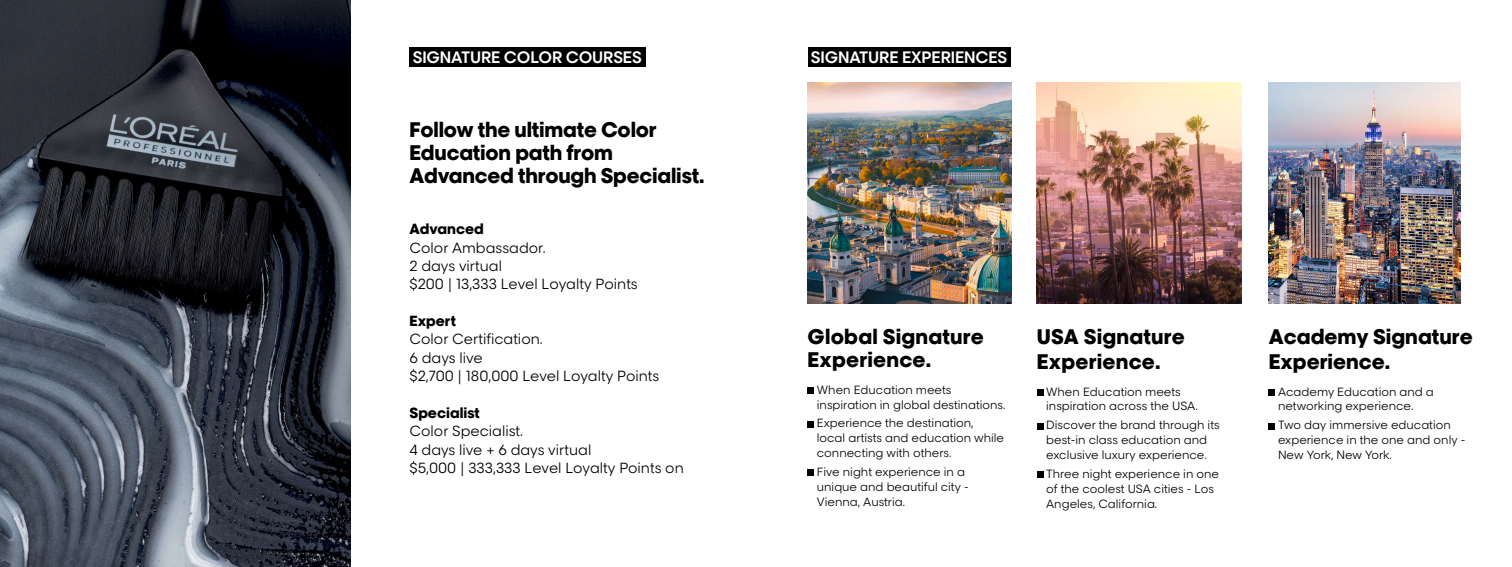
<style>
.page{position:relative;width:1512px;height:567px;background:#fff}
.page>*{position:absolute;margin:0;border:0;box-sizing:border-box;transform-origin:0 0}
.t1{font:20.12px/22.8px "LOREAL PRO 5 Bold";color:#000}
.t2{font:700 15.75px "LOREAL PRO 4 Semi";letter-spacing:-.01em;color:#fff}
.t3{font:14px/18.4px "LOREAL PRO 2 Book";color:#000}
.t4{font:14px "LOREAL PRO 5 Bold";color:#000}
.t5{font:11.38px/14.9px "LOREAL PRO 2 Book";color:#000}
</style>
<div class="page">
<img style="left:1037px;top:83px;width:204px;height:220px">
<img style="left:808px;top:83px;width:204px;height:220px">
<img style="left:1269px;top:83px;width:191px;height:220px">
<svg style="left:808px;top:388px;width:6px;height:6px"></svg>
<svg style="left:808px;top:421px;width:6px;height:6px"></svg>
<svg style="left:808px;top:470px;width:6px;height:6px"></svg>
<div style="left:1037px;top:389px;width:6px;height:7px;background:#000"></div>
<svg style="left:1037px;top:423px;width:6px;height:6px"></svg>
<svg style="left:1037px;top:472px;width:6px;height:6px"></svg>
<div style="left:1269px;top:389px;width:6px;height:7px;background:#000"></div>
<svg style="left:1269px;top:423px;width:6px;height:6px"></svg>
<div style="left:808px;top:48px;width:203px;height:19px;background:#000"></div>
<div style="left:410px;top:48px;width:236px;height:19px;background:#000"></div>
<img style="left:0;top:0;width:351px;height:567px">
<h2 class="t2" style="left:413px;top:45px;width:230px">SIGNATURE COLOR COURSES</h2>
<h2 class="t2" style="left:811px;top:45px;width:198px">SIGNATURE EXPERIENCES</h2>
<h1 class="t1" style="left:410px;top:117px;width:296px">Follow the ultimate Color<br>Education path from<br>Advanced through Specialist.</h1>
<p class="t4" style="left:410px;top:218px;width:76px">Advanced</p>
<p class="t3" style="left:410px;top:237px;width:230px">Color Ambassador.<br>2 days virtual<br>$200 | 13,333 Level Loyalty Points</p>
<p class="t4" style="left:410px;top:310px;width:48px">Expert</p>
<p class="t3" style="left:410px;top:329px;width:251px">Color Certification.<br>6 days live<br>$2,700 | 180,000 Level Loyalty Points</p>
<p class="t4" style="left:410px;top:402px;width:72px">Specialist</p>
<p class="t3" style="left:410px;top:421px;width:276px">Color Specialist.<br>4 days live + 6 days virtual<br>$5,000 | 333,333 Level Loyalty Points on</p>
<h1 class="t1" style="left:808px;top:324px;width:178px">Global Signature<br>Experience.</h1>
<p class="t5" style="left:817px;top:382px;width:190px">When Education meets inspiration in global destinations.</p>
<p class="t5" style="left:817px;top:415px;width:189px">Experience the destination, local artists and education while connecting with others.</p>
<p class="t5" style="left:817px;top:464px;width:153px">Five night experience in a unique and beautiful city -<br>Vienna, Austria.</p>
<h1 class="t1" style="left:1037px;top:323px;width:150px;line-height:24.5px">USA Signature<br>Experience.</h1>
<p class="t5" style="left:1046px;top:383px;width:153px">When Education meets inspiration across the USA.</p>
<p class="t5" style="left:1046px;top:417px;width:175px">Discover the brand through its best-in class education and exclusive luxury experience.</p>
<p class="t5" style="left:1046px;top:466px;width:174px">Three night experience in one of the coolest USA cities - Los<br>Angeles, California.</p>
<h1 class="t1" style="left:1269px;top:323px;width:205px;line-height:24.5px">Academy Signature<br>Experience.</h1>
<p class="t5" style="left:1278px;top:383px;width:157px">Academy Education and a networking experience.</p>
<p class="t5" style="left:1278px;top:417px;width:189px">Two day immersive education experience in the one and only -<br>New York, New York.</p>
</div>
